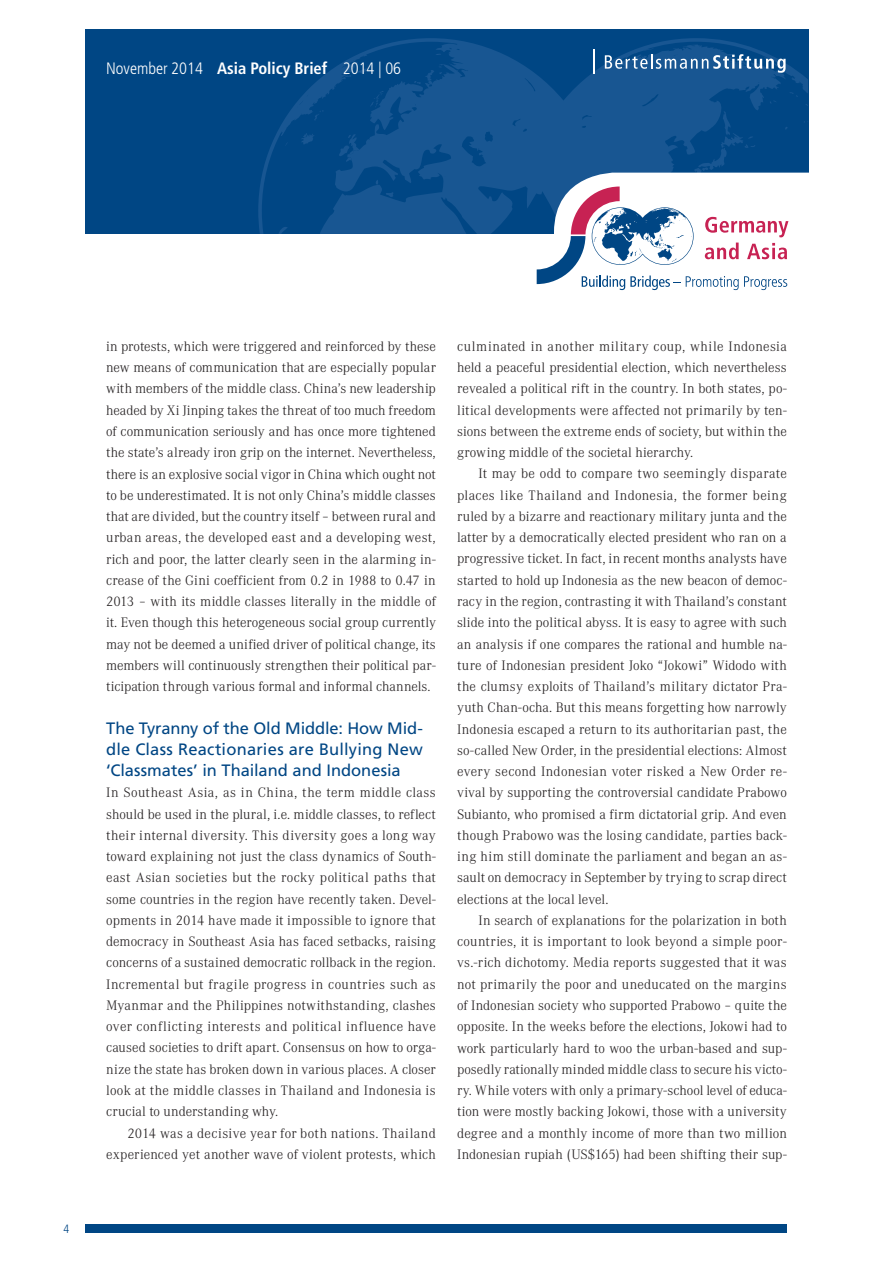
<style>
.page{position:relative;width:893px;height:1263px;background:#fff}
.page>*{position:absolute;margin:0;border:0;box-sizing:border-box;transform-origin:0 0}
.t1{font:16.5px/21.3px "Frutiger";color:#004684;text-align:justify}
.t2{font:300 condensed 16.5px "Frutiger";color:#fff}
.t3{font:300 13.5px/21.3px "Corporate ABQ";letter-spacing:.015em;color:#231f20;text-align:justify}
.t4{font:300 condensed 12px "Frutiger";color:#004684}
.s1{font-weight:700}
</style>
<div class="page">
<div style="left:85px;top:1225px;width:701px;height:8px;background:#004684"></div>
<div style="left:85px;top:30px;width:723px;height:204px;background:#004684"></div>
<svg style="left:258px;top:38px;width:550px;height:196px"></svg>
<svg style="left:470px;top:59px;width:329px;height:175px;fill:#185692"></svg>
<svg style="left:605px;top:54px;width:180px;height:24px;background:#3d71a3"></svg>
<hr style="left:592px;top:50px;width:2px;height:24px;background:#fff">
<svg style="left:536px;top:92px;width:273px;height:199px"></svg>
<p class="t2" style="left:106px;top:62px;width:296px">November 2014 <span class="s1">Asia Policy Brief</span> 2014 | 06</p>
<p class="t4" style="left:64px;top:1224px;width:7px">4</p>
<p class="t3" style="left:106px;top:337px;width:331px">in protests, which were triggered and reinforced by these new means of communication that are especially popular with members of the middle class. China’s new leadership headed by Xi Jinping takes the threat of too much freedom of communication seriously and has once more tightened the state’s already iron grip on the internet. Nevertheless, there is an explosive social vigor in China which ought not to be underestimated. It is not only China’s middle classes that are divided, but the country itself – between rural and urban areas, the developed east and a developing west, rich and poor, the latter clearly seen in the alarming in&shy;crease of the Gini coefficient from 0.2 in 1988 to 0.47 in 2013 – with its middle classes literally in the middle of it. Even though this heterogeneous social group currently may not be deemed a unified driver of political change, its members will continuously strengthen their political par&shy;ticipation through various formal and informal channels.</p>
<p class="t1" style="left:106px;top:718px;width:318px">The Tyranny of the Old Middle: How Mid&shy;dle Class Reactionaries are Bullying New ‘Classmates’ in Thailand and Indonesia</p>
<p class="t3" style="left:106px;top:783px;width:331px">In Southeast Asia, as in China, the term middle class should be used in the plural, i.e. middle classes, to reflect their internal diversity. This diversity goes a long way toward explaining not just the class dynamics of South&shy;east Asian societies but the rocky political paths that some countries in the region have recently taken. Devel&shy;opments in 2014 have made it impossible to ignore that democracy in Southeast Asia has faced setbacks, raising concerns of a sustained democratic rollback in the region.<br>Incremental but fragile progress in countries such as Myanmar and the Philippines notwithstanding, clashes over conflicting interests and political influence have caused societies to drift apart. Consensus on how to orga&shy;nize the state has broken down in various places. A closer look at the middle classes in Thailand and Indonesia is crucial to understanding why.</p>
<p class="t3" style="left:106px;top:1123px;width:331px;text-align:right">2014 was a decisive year for both nations. Thailand experienced yet another wave of violent protests, which</p>
<p class="t3" style="left:457px;top:337px;width:331px">culminated in another military coup, while Indonesia held a peaceful presidential election, which nevertheless revealed a political rift in the country. In both states, po&shy;litical developments were affected not primarily by ten&shy;sions between the extreme ends of society, but within the growing middle of the societal hierarchy.</p>
<p class="t3" style="left:457px;top:464px;width:331px;text-indent:21px">It may be odd to compare two seemingly disparate places like Thailand and Indonesia, the former being ruled by a bizarre and reactionary military junta and the latter by a democratically elected president who ran on a progressive ticket. In fact, in recent months analysts have started to hold up Indonesia as the new beacon of democ&shy;racy in the region, contrasting it with Thailand’s constant slide into the political abyss. It is easy to agree with such an analysis if one compares the rational and humble na&shy;ture of Indonesian president Joko “Jokowi” Widodo with the clumsy exploits of Thailand’s military dictator Pra&shy;yuth Chan-ocha. But this means forgetting how narrowly Indonesia escaped a return to its authoritarian past, the so-called New Order, in the presidential elections: Almost every second Indonesian voter risked a New Order re&shy;vival by supporting the controversial candidate Prabowo Subianto, who promised a firm dictatorial grip. And even though Prabowo was the losing candidate, parties back&shy;ing him still dominate the parliament and began an as&shy;sault on democracy in September by trying to scrap direct elections at the local level.</p>
<p class="t3" style="left:457px;top:911px;width:331px;text-indent:21px">In search of explanations for the polarization in both countries, it is important to look beyond a simple poor&shy;vs.-rich dichotomy. Media reports suggested that it was not primarily the poor and uneducated on the margins of Indonesian society who supported Prabowo – quite the opposite. In the weeks before the elections, Jokowi had to work particularly hard to woo the urban-based and sup&shy;posedly rationally minded middle class to secure his victo&shy;ry. While voters with only a primary-school level of educa&shy;tion were mostly backing Jokowi, those with a university degree and a monthly income of more than two million Indonesian rupiah (US$165) had been shifting their sup-</p>
</div>
